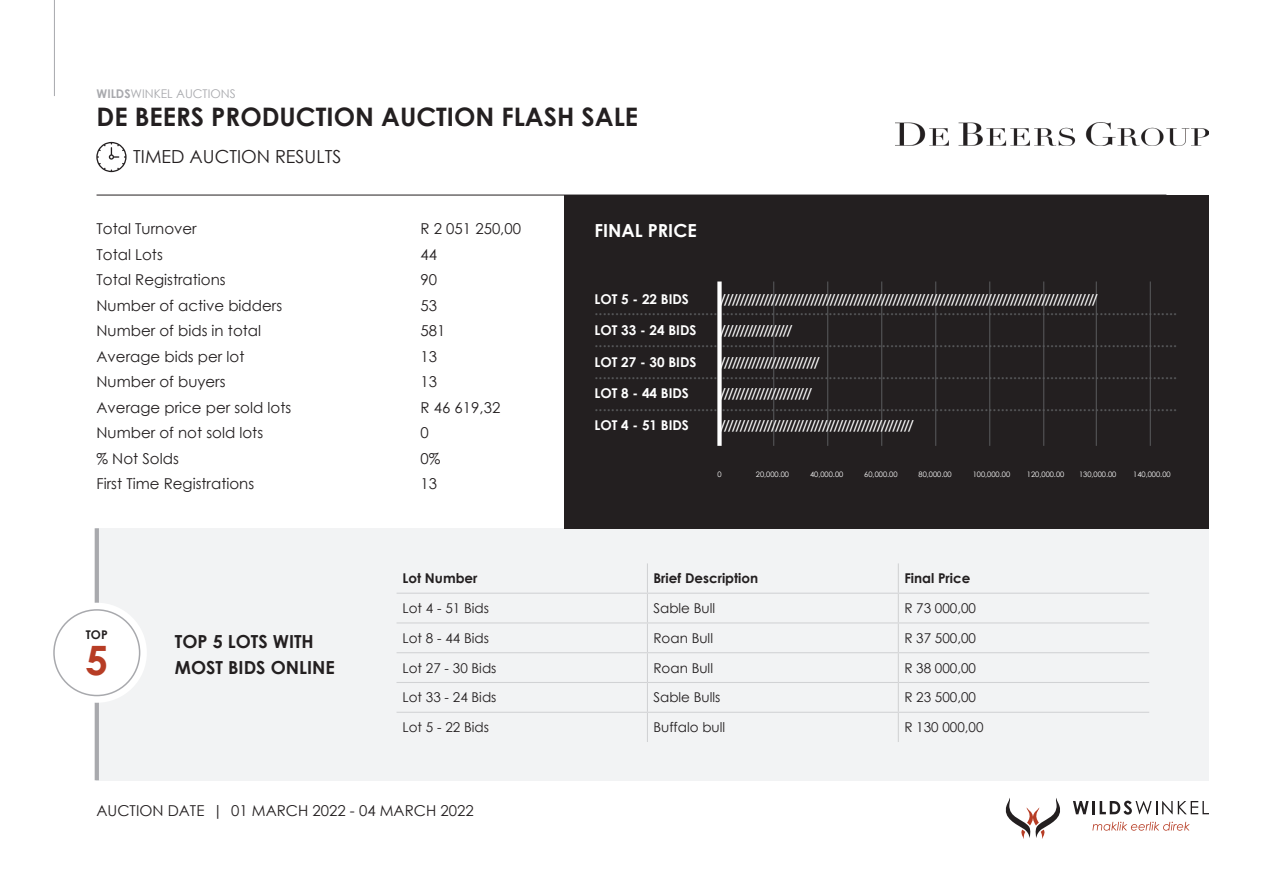
<style>
.page{position:relative;width:1263px;height:893px;background:#fff}
.page>*{position:absolute;margin:0;border:0;box-sizing:border-box;transform-origin:0 0}
.t1{font:700 40.5px "Century Gothic";color:#b73d25}
.t2{font:700 25.5px "Century Gothic";color:#231f20}
.t3{font:18px "Minion Pro";color:#57585a}
.t4{font:700 18px "Century Gothic";color:#231f20}
.t5{font:18px "Century Gothic";color:#231f20}
.t6{font:700 18px "Century Gothic";color:#fff}
.t7{font:15px "Century Gothic";color:#231f20}
.t8{font:700 13.5px "Century Gothic";color:#fff}
.t9{font:13.5px "Century Gothic";color:#231f20}
.t10{font:700 13.5px "Century Gothic";color:#231f20}
.t11{font:12px "Century Gothic";color:#a8a9ad}
.t12{font:700 12px "Century Gothic";color:#231f20}
.t13{font:7.5px "Century Gothic";color:#fff}
.s1{font-weight:700}
</style>
<div class="page">
<svg style="left:1005px;top:798px;width:55px;height:41px"></svg>
<svg style="left:1073px;top:801px;width:99px;height:14px"></svg>
<svg style="left:1178px;top:801px;width:31px;height:13px"></svg>
<svg style="left:1092px;top:822px;width:98px;height:9px"></svg>
<hr style="left:54px;top:0;width:1px;height:96px;background:#a8a9ad">
<hr style="left:97px;top:195px;width:1069px;height:1px;background:#231f20">
<div style="left:97px;top:528px;width:1112px;height:252px;background:#f2f3f4"></div>
<div style="left:564px;top:195px;width:645px;height:333px;background:#231f20"></div>
<hr style="left:773px;top:281px;width:1px;height:165px;background:#57585a">
<hr style="left:827px;top:281px;width:1px;height:165px;background:#57585a">
<hr style="left:881px;top:281px;width:1px;height:165px;background:#57585a">
<hr style="left:935px;top:281px;width:1px;height:165px;background:#57585a">
<hr style="left:1096px;top:281px;width:1px;height:165px;background:#57585a">
<hr style="left:989px;top:281px;width:1px;height:165px;background:#57585a">
<hr style="left:1150px;top:281px;width:1px;height:165px;background:#57585a">
<hr style="left:1043px;top:281px;width:1px;height:165px;background:#57585a">
<div style="left:717px;top:281px;width:5px;height:165px;background:#fff"></div>
<hr style="left:95px;top:528px;width:4px;height:252px;background:#a8a9ad">
<div style="left:47px;top:603px;width:100px;height:100px;background:#fff;border-radius:50%"></div>
<div style="left:53px;top:609px;width:87px;height:87px;border:2px solid #a8a9ad;border-radius:50%"></div>
<hr style="left:647px;top:563px;width:1px;height:30px;background:#d1d2d4">
<hr style="left:898px;top:563px;width:1px;height:30px;background:#d1d2d4">
<hr style="left:396px;top:593px;width:251px;height:1px;background:#d1d2d4">
<hr style="left:647px;top:593px;width:251px;height:1px;background:#d1d2d4">
<hr style="left:898px;top:593px;width:251px;height:1px;background:#d1d2d4">
<hr style="left:396px;top:622px;width:251px;height:1px;background:#d1d2d4">
<hr style="left:647px;top:622px;width:251px;height:1px;background:#d1d2d4">
<hr style="left:898px;top:622px;width:251px;height:1px;background:#d1d2d4">
<hr style="left:396px;top:652px;width:251px;height:1px;background:#d1d2d4">
<hr style="left:647px;top:652px;width:251px;height:1px;background:#d1d2d4">
<hr style="left:898px;top:652px;width:251px;height:1px;background:#d1d2d4">
<hr style="left:396px;top:682px;width:251px;height:1px;background:#d1d2d4">
<hr style="left:647px;top:682px;width:251px;height:1px;background:#d1d2d4">
<hr style="left:898px;top:682px;width:251px;height:1px;background:#d1d2d4">
<hr style="left:396px;top:712px;width:251px;height:1px;background:#d1d2d4">
<hr style="left:647px;top:712px;width:251px;height:1px;background:#d1d2d4">
<svg style="left:647px;top:594px;width:1px;height:148px"></svg>
<hr style="left:898px;top:712px;width:251px;height:1px;background:#d1d2d4">
<svg style="left:898px;top:594px;width:1px;height:148px"></svg>
<svg style="left:96px;top:142px;width:31px;height:30px"></svg>
<img style="left:895px;top:123px;width:314px;height:22px">
<p class="t11" style="left:97px;top:86px;width:141px"><span class="s1">WILDS</span>WINKEL AUCTIONS</p>
<p class="t2" style="left:97px;top:98px;width:543px">DE BEERS PRODUCTION AUCTION FLASH SALE</p>
<p class="t5" style="left:133px;top:144px;width:210px">TIMED AUCTION RESULTS</p>
<p class="t7" style="left:97px;top:218px;width:102px">Total Turnover</p>
<p class="t7" style="left:421px;top:218px;width:102px">R 2 051 250,00</p>
<p class="t7" style="left:97px;top:244px;width:68px">Total Lots</p>
<p class="t7" style="left:421px;top:244px;width:18px">44</p>
<p class="t7" style="left:97px;top:269px;width:131px">Total Registrations</p>
<p class="t7" style="left:421px;top:269px;width:18px">90</p>
<p class="t7" style="left:97px;top:295px;width:187px">Number of active bidders</p>
<p class="t7" style="left:421px;top:295px;width:18px">53</p>
<p class="t7" style="left:97px;top:320px;width:166px">Number of bids in total</p>
<p class="t7" style="left:421px;top:320px;width:26px">581</p>
<p class="t7" style="left:97px;top:346px;width:149px">Average bids per lot</p>
<p class="t7" style="left:421px;top:346px;width:18px">13</p>
<p class="t7" style="left:97px;top:371px;width:131px">Number of buyers</p>
<p class="t7" style="left:421px;top:371px;width:18px">13</p>
<p class="t7" style="left:97px;top:397px;width:196px">Average price per sold lots</p>
<p class="t7" style="left:421px;top:397px;width:81px">R 46 619,32</p>
<p class="t7" style="left:97px;top:422px;width:168px">Number of not sold lots</p>
<p class="t7" style="left:421px;top:422px;width:10px">0</p>
<p class="t7" style="left:97px;top:448px;width:84px">% Not Solds</p>
<p class="t7" style="left:421px;top:448px;width:21px">0%</p>
<p class="t7" style="left:97px;top:473px;width:159px">First Time Registrations</p>
<p class="t7" style="left:421px;top:473px;width:18px">13</p>
<p class="t6" style="left:594px;top:216px;width:104px">FINAL PRICE</p>
<p class="t8" style="left:720px;top:289px;width:380px">////////////////////////////////////////////////////////////////////////////////////////////////</p>
<p class="t8" style="left:720px;top:320px;width:74px">//////////////////</p>
<p class="t8" style="left:720px;top:352px;width:102px">/////////////////////////</p>
<p class="t8" style="left:720px;top:383px;width:94px">///////////////////////</p>
<p class="t8" style="left:720px;top:415px;width:196px">/////////////////////////////////////////////////</p>
<p class="t13" style="left:717px;top:469px;width:6px">0</p>
<p class="t13" style="left:756px;top:469px;width:35px">20,000.00</p>
<p class="t13" style="left:810px;top:469px;width:35px">40,000.00</p>
<p class="t13" style="left:864px;top:469px;width:35px">60,000.00</p>
<p class="t13" style="left:918px;top:469px;width:35px">80,000.00</p>
<p class="t13" style="left:973px;top:469px;width:39px">100,000.00</p>
<p class="t13" style="left:1027px;top:469px;width:39px">120,000.00</p>
<p class="t13" style="left:1079px;top:469px;width:39px">130,000.00</p>
<p class="t13" style="left:1133px;top:469px;width:39px">140,000.00</p>
<p class="t8" style="left:594px;top:289px;width:96px">LOT 5 - 22 BIDS</p>
<p class="t8" style="left:594px;top:320px;width:104px">LOT 33 - 24 BIDS</p>
<p class="t8" style="left:594px;top:352px;width:104px">LOT 27 - 30 BIDS</p>
<p class="t8" style="left:594px;top:383px;width:96px">LOT 8 - 44 BIDS</p>
<p class="t8" style="left:594px;top:415px;width:96px">LOT 4 - 51 BIDS</p>
<p class="t3" style="left:594px;top:297px;width:584px">..............................................................................................................................................</p>
<p class="t3" style="left:594px;top:329px;width:584px">..............................................................................................................................................</p>
<p class="t3" style="left:594px;top:361px;width:584px">..............................................................................................................................................</p>
<p class="t3" style="left:594px;top:393px;width:584px">..............................................................................................................................................</p>
<p class="t12" style="left:86px;top:626px;width:23px">TOP</p>
<p class="t1" style="left:85px;top:630px;width:24px">5</p>
<p class="t4" style="left:175px;top:628px;width:140px">TOP 5 LOTS WITH</p>
<p class="t4" style="left:175px;top:653px;width:161px">MOST BIDS ONLINE</p>
<p class="t10" style="left:402px;top:568px;width:77px">Lot Number</p>
<p class="t10" style="left:653px;top:568px;width:106px">Brief Description</p>
<p class="t10" style="left:904px;top:568px;width:68px">Final Price</p>
<p class="t9" style="left:402px;top:599px;width:88px">Lot 4 - 51 Bids</p>
<p class="t9" style="left:653px;top:599px;width:63px">Sable Bull</p>
<p class="t9" style="left:904px;top:599px;width:73px">R 73 000,00</p>
<p class="t9" style="left:402px;top:629px;width:88px">Lot 8 - 44 Bids</p>
<p class="t9" style="left:653px;top:629px;width:61px">Roan Bull</p>
<p class="t9" style="left:904px;top:629px;width:73px">R 37 500,00</p>
<p class="t9" style="left:402px;top:658px;width:95px">Lot 27 - 30 Bids</p>
<p class="t9" style="left:653px;top:658px;width:61px">Roan Bull</p>
<p class="t9" style="left:904px;top:658px;width:73px">R 38 000,00</p>
<p class="t9" style="left:402px;top:688px;width:95px">Lot 33 - 24 Bids</p>
<p class="t9" style="left:653px;top:688px;width:68px">Sable Bulls</p>
<p class="t9" style="left:904px;top:688px;width:73px">R 23 500,00</p>
<p class="t9" style="left:402px;top:718px;width:88px">Lot 5 - 22 Bids</p>
<p class="t9" style="left:653px;top:718px;width:73px">Buffalo bull</p>
<p class="t9" style="left:904px;top:718px;width:81px">R 130 000,00</p>
<p class="t7" style="left:97px;top:800px;width:379px">AUCTION DATE | 01 MARCH 2022 - 04 MARCH 2022</p>
</div>
